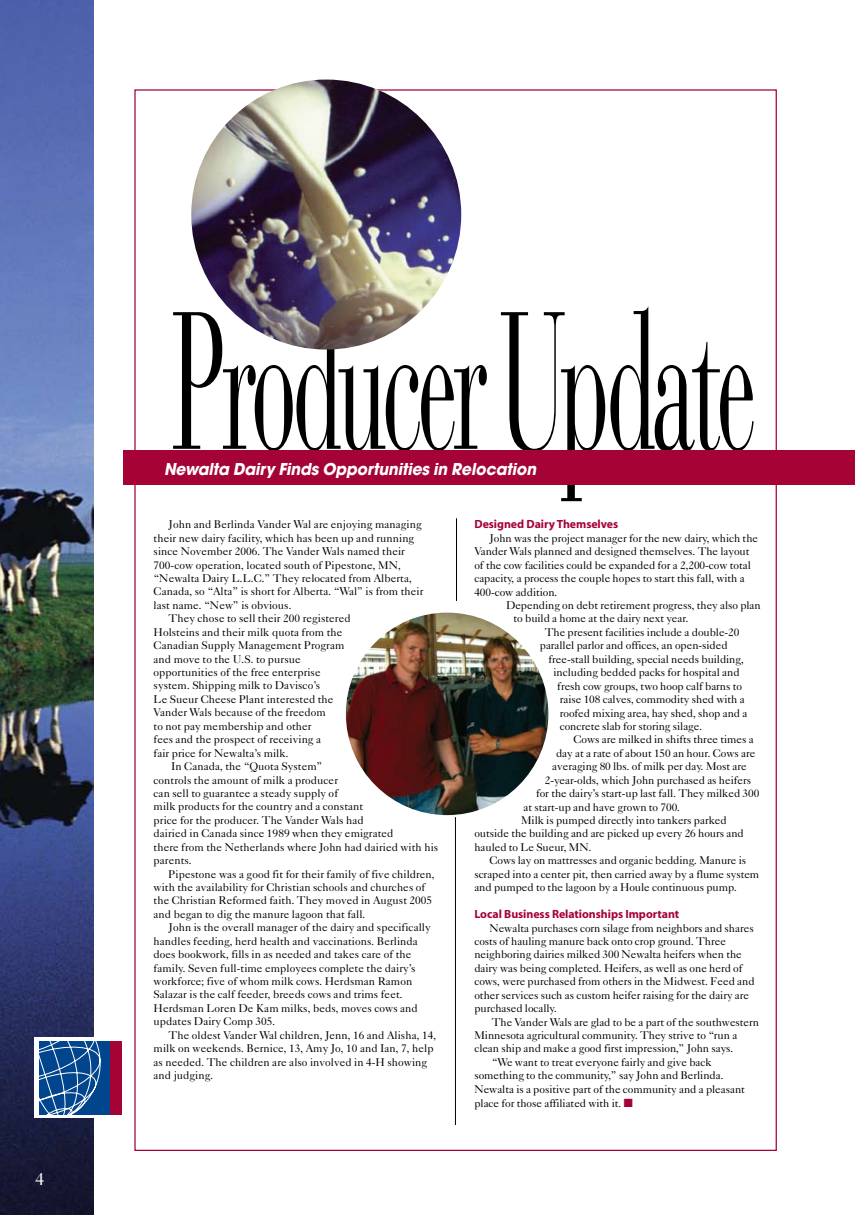
<style>
.page{position:relative;width:855px;height:1215px;background:#fff}
.page>*{position:absolute;margin:0;border:0;box-sizing:border-box;transform-origin:0 0}
.t1{font:194px "Bauer Bodoni";letter-spacing:-.05em;color:#000;scale:.46 1}
.t2{font:17.5px "Caslon Five Forty";color:#fff}
.t3{font:italic 700 16.25px "Avant Garde";letter-spacing:-.005em;color:#fff;scale:.95 1}
.t4{font:700 11.88px "Myriad";letter-spacing:-.005em;color:#a50235}
.t5{font:11.25px/13.4px "Caslon Five Forty";letter-spacing:-.005em;color:#000}
.s1{color:#a50235}
</style>
<div class="page">
<img style="left:0;top:0;width:94px;height:1215px">
<div style="left:34px;top:1038px;width:93px;height:80px;background:#fff"></div>
<div style="left:39px;top:1041px;width:72px;height:74px;background:#00458d"></div>
<svg style="left:39px;top:1041px;width:62px;height:74px"></svg>
<div style="left:111px;top:1041px;width:11px;height:74px;background:#a50235"></div>
<hr style="left:455px;top:817px;width:1px;height:308px;background:#000">
<hr style="left:456px;top:518px;width:1px;height:83px;background:#000">
<div style="left:123px;top:451px;width:732px;height:34px;background:#a50235"></div>
<img style="left:346px;top:613px;width:202px;height:202px;border-radius:101px">
<img style="left:191px;top:80px;width:270px;height:270px;border-radius:135px">
<h2 class="t2" style="left:36px;top:1169px;width:10px">4</h2>
<h1 class="t1" style="left:172px;top:266px;width:1273px">Producer Update</h1>
<p class="t5" style="left:169px;top:518px;width:255px">John and Berlinda Vander Wal are enjoying managing</p>
<p class="t5" style="left:154px;top:531px;width:262px">their new dairy facility, which has been up and running</p>
<p class="t5" style="left:154px;top:544px;width:253px">since November 2006. The Vander Wals named their</p>
<p class="t5" style="left:154px;top:558px;width:249px">700-cow operation, located south of Pipestone, MN,</p>
<p class="t5" style="left:154px;top:571px;width:260px">“Newalta Dairy L.L.C.” They relocated from Alberta,</p>
<p class="t5" style="left:154px;top:585px;width:271px">Canada, so “Alta” is short for Alberta. “Wal” is from their</p>
<p class="t5" style="left:154px;top:598px;width:139px">last name. “New” is obvious.</p>
<p class="t5" style="left:169px;top:612px;width:184px">They chose to sell their 200 registered</p>
<p class="t5" style="left:154px;top:625px;width:190px">Holsteins and their milk quota from the</p>
<p class="t5" style="left:154px;top:638px;width:192px">Canadian Supply Management Program</p>
<p class="t5" style="left:154px;top:652px;width:149px">and move to the U.S. to pursue</p>
<p class="t5" style="left:154px;top:665px;width:169px">opportunities of the free enterprise</p>
<p class="t5" style="left:154px;top:679px;width:168px">system. Shipping milk to Davisco’s</p>
<p class="t5" style="left:154px;top:692px;width:181px">Le Sueur Cheese Plant interested the</p>
<p class="t5" style="left:154px;top:706px;width:174px">Vander Wals because of the freedom</p>
<p class="t5" style="left:154px;top:719px;width:159px">to not pay membership and other</p>
<p class="t5" style="left:154px;top:732px;width:169px">fees and the prospect of receiving a</p>
<p class="t5" style="left:154px;top:746px;width:137px">fair price for Newalta’s milk.</p>
<p class="t5" style="left:171px;top:759px;width:153px">In Canada, the “Quota System”</p>
<p class="t5" style="left:154px;top:773px;width:186px">controls the amount of milk a producer</p>
<p class="t5" style="left:154px;top:786px;width:186px">can sell to guarantee a steady supply of</p>
<p class="t5" style="left:154px;top:800px;width:211px">milk products for the country and a constant</p>
<p class="t5" style="left:154px;top:813px;width:212px">price for the producer. The Vander Wals had</p>
<p class="t5" style="left:154px;top:826px;width:241px">dairied in Canada since 1989 when they emigrated</p>
<p class="t5" style="left:154px;top:840px;width:286px">there from the Netherlands where John had dairied with his</p>
<p class="t5" style="left:154px;top:853px;width:40px">parents.</p>
<p class="t5" style="left:169px;top:867px;width:268px">Pipestone was a good fit for their family of five children,</p>
<p class="t5" style="left:154px;top:880px;width:273px">with the availability for Christian schools and churches of</p>
<p class="t5" style="left:154px;top:894px;width:280px">the Christian Reformed faith. They moved in August 2005</p>
<p class="t5" style="left:154px;top:907px;width:213px">and began to dig the manure lagoon that fall.</p>
<p class="t5" style="left:169px;top:921px;width:264px">John is the overall manager of the dairy and specifically</p>
<p class="t5" style="left:154px;top:934px;width:266px">handles feeding, herd health and vaccinations. Berlinda</p>
<p class="t5" style="left:154px;top:947px;width:259px">does bookwork, fills in as needed and takes care of the</p>
<p class="t5" style="left:154px;top:961px;width:263px">family. Seven full-time employees complete the dairy’s</p>
<p class="t5" style="left:154px;top:974px;width:260px">workforce; five of whom milk cows. Herdsman Ramon</p>
<p class="t5" style="left:154px;top:988px;width:251px">Salazar is the calf feeder, breeds cows and trims feet.</p>
<p class="t5" style="left:154px;top:1001px;width:266px">Herdsman Loren De Kam milks, beds, moves cows and</p>
<p class="t5" style="left:154px;top:1015px;width:123px">updates Dairy Comp 305.</p>
<p class="t5" style="left:169px;top:1028px;width:269px">The oldest Vander Wal children, Jenn, 16 and Alisha, 14,</p>
<p class="t5" style="left:154px;top:1041px;width:282px">milk on weekends. Bernice, 13, Amy Jo, 10 and Ian, 7, help</p>
<p class="t5" style="left:154px;top:1055px;width:275px">as needed. The children are also involved in 4-H showing</p>
<p class="t5" style="left:154px;top:1068px;width:61px">and judging.</p>
<h3 class="t3" style="left:164px;top:459px;width:393px">Newalta Dairy Finds Opportunities in Relocation</h3>
<p class="t4" style="left:474px;top:518px;width:145px">Designed Dairy Themselves</p>
<p class="t5" style="left:474px;top:531px;width:285px;text-indent:15px">John was the project manager for the new dairy, which the Vander Wals planned and designed themselves. The layout of the cow facilities could be expanded for a 2,200-cow total capacity, a process the couple hopes to start this fall, with a 400-cow addition.</p>
<p class="t5" style="left:506px;top:598px;width:256px">Depending on debt retirement progress, they also plan</p>
<p class="t5" style="left:514px;top:612px;width:176px">to build a home at the dairy next year.</p>
<p class="t5" style="left:545px;top:625px;width:196px">The present facilities include a double-20</p>
<p class="t5" style="left:540px;top:639px;width:189px">parallel parlor and offices, an open-sided</p>
<p class="t5" style="left:549px;top:652px;width:197px">free-stall building, special needs building,</p>
<p class="t5" style="left:554px;top:665px;width:188px">including bedded packs for hospital and</p>
<p class="t5" style="left:557px;top:679px;width:186px">fresh cow groups, two hoop calf barns to</p>
<p class="t5" style="left:560px;top:692px;width:186px">raise 108 calves, commodity shed with a</p>
<p class="t5" style="left:560px;top:706px;width:189px">roofed mixing area, hay shed, shop and a</p>
<p class="t5" style="left:560px;top:719px;width:144px">concrete slab for storing silage.</p>
<p class="t5" style="left:574px;top:733px;width:182px">Cows are milked in shifts three times a</p>
<p class="t5" style="left:556px;top:746px;width:201px">day at a rate of about 150 an hour. Cows are</p>
<p class="t5" style="left:552px;top:759px;width:196px">averaging 80 lbs. of milk per day. Most are</p>
<p class="t5" style="left:545px;top:773px;width:208px">2-year-olds, which John purchased as heifers</p>
<p class="t5" style="left:536px;top:786px;width:225px">for the dairy’s start-up last fall. They milked 300</p>
<p class="t5" style="left:524px;top:800px;width:158px">at start-up and have grown to 700.</p>
<p class="t5" style="left:521px;top:813px;width:207px">Milk is pumped directly into tankers parked</p>
<p class="t5" style="left:474px;top:827px;width:271px">outside the building and are picked up every 26 hours and</p>
<p class="t5" style="left:474px;top:840px;width:119px">hauled to Le Sueur, MN.</p>
<p class="t5" style="left:489px;top:854px;width:258px">Cows lay on mattresses and organic bedding. Manure is</p>
<p class="t5" style="left:474px;top:867px;width:286px">scraped into a center pit, then carried away by a flume system</p>
<p class="t5" style="left:474px;top:880px;width:264px">and pumped to the lagoon by a Houle continuous pump.</p>
<p class="t4" style="left:474px;top:908px;width:206px">Local Business Relationships Important</p>
<p class="t5" style="left:474px;top:921px;width:282px;text-indent:15px">Newalta purchases corn silage from neighbors and shares costs of hauling manure back onto crop ground. Three neighboring dairies milked 300 Newalta heifers when the dairy was being completed. Heifers, as well as one herd of cows, were purchased from others in the Midwest. Feed and other services such as custom heifer raising for the dairy are purchased locally.</p>
<p class="t5" style="left:492px;top:1015px;width:269px">The Vander Wals are glad to be a part of the southwestern</p>
<p class="t5" style="left:474px;top:1028px;width:264px">Minnesota agricultural community. They strive to “run a</p>
<p class="t5" style="left:474px;top:1042px;width:261px">clean ship and make a good first impression,” John says.</p>
<p class="t5" style="left:492px;top:1055px;width:221px">“We want to treat everyone fairly and give back</p>
<p class="t5" style="left:474px;top:1069px;width:251px">something to the community,” say John and Berlinda.</p>
<p class="t5" style="left:474px;top:1082px;width:272px">Newalta is a positive part of the community and a pleasant</p>
<p class="t5" style="left:474px;top:1096px;width:160px">place for those affiliated with it. <span class="s1">■</span></p>
</div>
